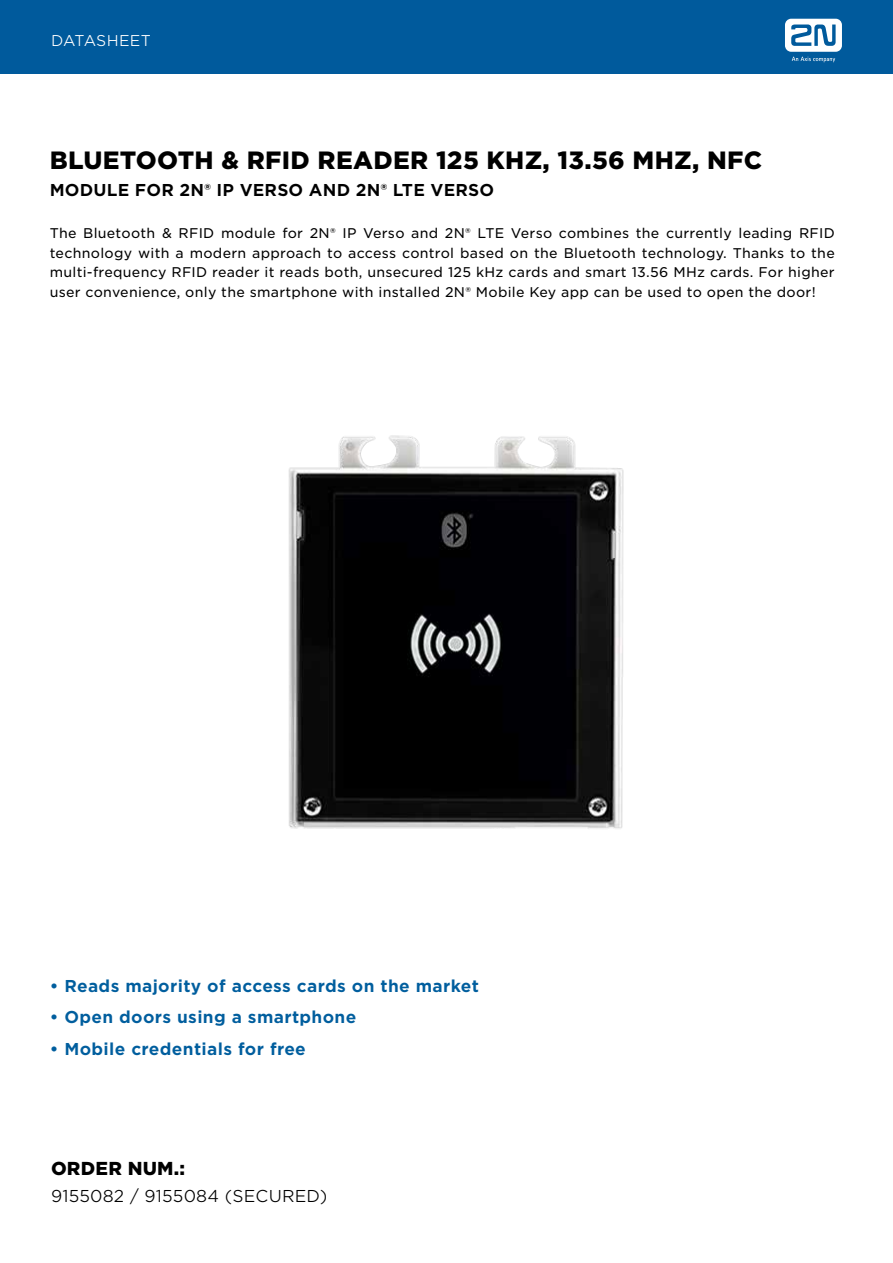
<style>
.page{position:relative;width:893px;height:1263px;background:#fff}
.page>*{position:absolute;margin:0;border:0;box-sizing:border-box;transform-origin:0 0}
.t1{font:900 24px "Gotham S Sm";letter-spacing:.01em;color:#000}
.t2{font:900 18px "Gotham S Sm";letter-spacing:.01em;color:#000}
.t3{font:700 16.5px "Gotham S Sm";letter-spacing:.02em;color:#005e9e}
.t4{font:700 16.5px "Gotham S Sm";letter-spacing:.01em;color:#000}
.t5{font:300 16.5px "Gotham S Sm";letter-spacing:.01em;color:#000}
.t6{font:300 15px "Gotham S Sm";letter-spacing:.01em;color:#fff}
.t7{font:13.5px/19.5px "Gotham S Sm";letter-spacing:.02em;color:#000;text-align:justify}
</style>
<div class="page">
<div style="left:0;top:0;width:893px;height:73px;background:#005a9c"></div>
<svg style="left:785px;top:19px;width:57px;height:43px"></svg>
<img style="left:288px;top:435px;width:336px;height:394px">
<p class="t6" style="left:51px;top:30px;width:101px">DATASHEET</p>
<h1 class="t1" style="left:50px;top:144px;width:714px">BLUETOOTH &amp; RFID READER 125 KHZ, 13.56 MHZ, NFC</h1>
<p class="t4" style="left:50px;top:179px;width:446px">MODULE FOR 2N® IP VERSO AND 2N® LTE VERSO</p>
<p class="t7" style="left:50px;top:223px;width:787px">The Bluetooth &amp; RFID module for 2N® IP Verso and 2N® LTE Verso combines the currently leading RFID technology with a modern approach to access control based on the Bluetooth technology. Thanks to the multi-frequency RFID reader it reads both, unsecured 125 kHz cards and smart 13.56 MHz cards. For higher user convenience, only the smartphone with installed 2N® Mobile Key app can be used to open the door!</p>
<p class="t3" style="left:50px;top:974px;width:431px">• Reads majority of access cards on the market</p>
<p class="t3" style="left:50px;top:1006px;width:308px">• Open doors using a smartphone</p>
<p class="t3" style="left:50px;top:1037px;width:258px">• Mobile credentials for free</p>
<h2 class="t2" style="left:51px;top:1155px;width:136px">ORDER NUM.:</h2>
<p class="t5" style="left:51px;top:1185px;width:278px">9155082 / 9155084 (SECURED)</p>
</div>
